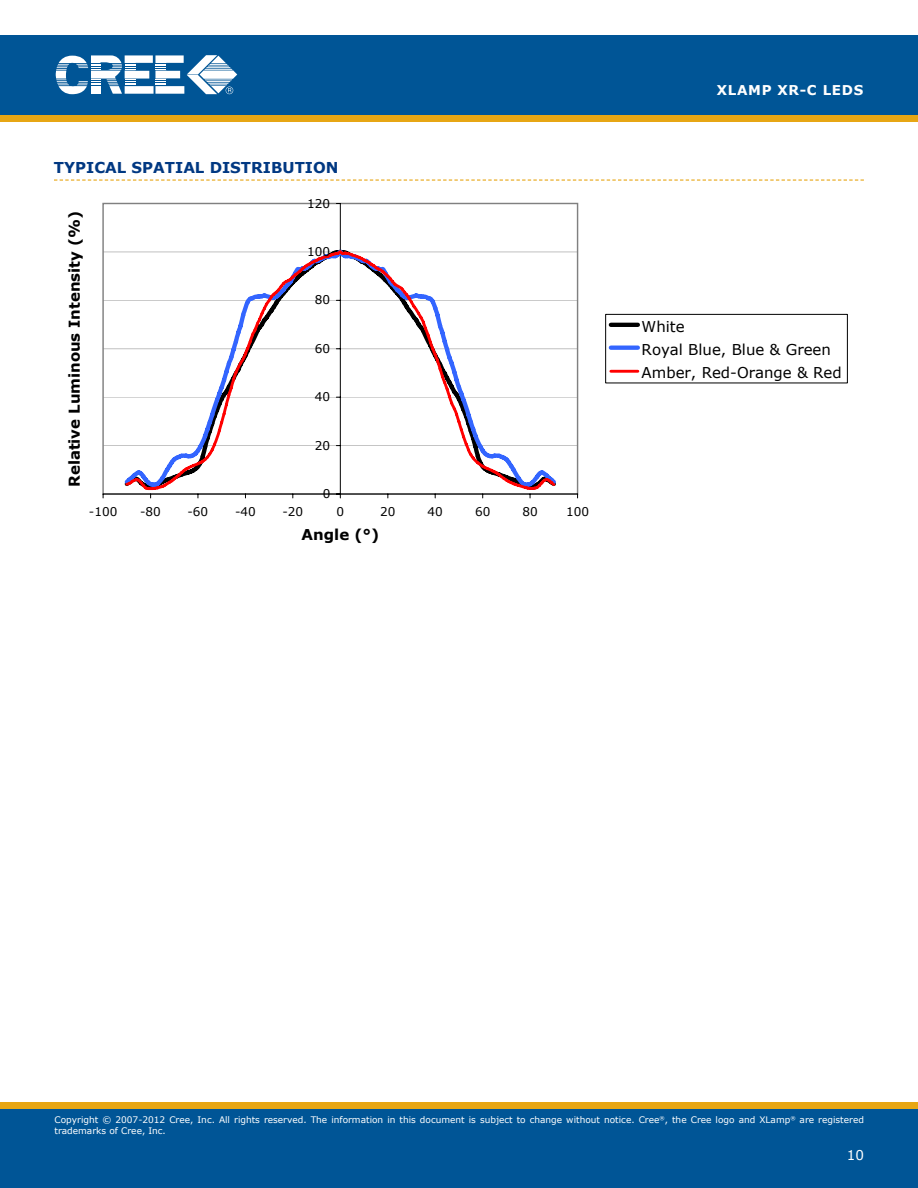
<style>
.page{position:relative;width:918px;height:1188px;background:#fff}
.page>*{position:absolute;margin:0;border:0;box-sizing:border-box;transform-origin:0 0}
.t1{font:15px/22.8px "Verdana";color:#000}
.t2{font:700 15px "Verdana";color:#000}
.t3{font:700 15px "Verdana";color:#003882}
.t4{font:700 13.5px "Verdana";letter-spacing:.05em;color:#fff}
.t5{font:13.5px "Verdana";color:#fff}
.t6{font:12px "Verdana";color:#000}
.t7{font:9px/10.8px "Verdana";color:#fff}
</style>
<div class="page">
<div style="left:0;top:115px;width:918px;height:7px;background:#e7a614"></div>
<div style="left:0;top:35px;width:918px;height:80px;background:#005596"></div>
<svg style="left:56px;top:55px;width:181px;height:39px"></svg>
<div style="left:0;top:1108px;width:918px;height:80px;background:#005596"></div>
<div style="left:0;top:1102px;width:918px;height:6px;background:#e7a614"></div>
<svg style="left:54px;top:179px;width:810px;height:2px"></svg>
<hr style="left:103px;top:446px;width:475px;height:1px;background:#c0c0c0">
<hr style="left:103px;top:397px;width:475px;height:1px;background:#c0c0c0">
<hr style="left:103px;top:349px;width:475px;height:1px;background:#c0c0c0">
<hr style="left:103px;top:300px;width:475px;height:1px;background:#c0c0c0">
<hr style="left:103px;top:252px;width:475px;height:1px;background:#c0c0c0">
<hr style="left:340px;top:203px;width:1px;height:291px;background:#000">
<hr style="left:103px;top:494px;width:475px;height:1px;background:#000">
<svg style="left:123px;top:248px;width:435px;height:244px"></svg>
<div style="left:606px;top:314px;width:241px;height:69px;border:1px solid #000"></div>
<hr style="left:611px;top:323px;width:27px;height:4px;background:#000">
<svg style="left:611px;top:346px;width:27px;height:4px"></svg>
<hr style="left:611px;top:370px;width:27px;height:3px;background:#f00">
<h1 class="t3" style="left:54px;top:158px;width:286px">TYPICAL SPATIAL DISTRIBUTION</h1>
<h1 class="t2" style="left:65px;top:487px;width:278px;rotate:-90deg">RELATIVE LUMINOUS INTENSITY (%)</h1>
<h3 class="t6" style="left:307px;top:196px;width:25px">120</h3>
<h3 class="t6" style="left:307px;top:244px;width:25px">100</h3>
<h3 class="t6" style="left:315px;top:292px;width:17px">80</h3>
<h3 class="t6" style="left:315px;top:341px;width:17px">60</h3>
<h3 class="t6" style="left:315px;top:389px;width:17px">40</h3>
<h3 class="t6" style="left:315px;top:438px;width:17px">20</h3>
<h3 class="t6" style="left:323px;top:486px;width:9px">0</h3>
<h3 class="t6" style="left:89px;top:504px;width:30px">-100</h3>
<h3 class="t6" style="left:140px;top:504px;width:22px">-80</h3>
<h3 class="t6" style="left:188px;top:504px;width:22px">-60</h3>
<h3 class="t6" style="left:235px;top:504px;width:22px">-40</h3>
<h3 class="t6" style="left:282px;top:504px;width:22px">-20</h3>
<h3 class="t6" style="left:337px;top:504px;width:9px">0</h3>
<h3 class="t6" style="left:380px;top:504px;width:17px">20</h3>
<h3 class="t6" style="left:427px;top:504px;width:17px">40</h3>
<h3 class="t6" style="left:475px;top:504px;width:17px">60</h3>
<h3 class="t6" style="left:522px;top:504px;width:17px">80</h3>
<h3 class="t6" style="left:566px;top:504px;width:25px">100</h3>
<h1 class="t2" style="left:302px;top:525px;width:79px">ANGLE (°)</h1>
<h2 class="t4" style="left:717px;top:82px;width:148px">XLAMP XR-C LEDS</h2>
<h1 class="t1" style="left:642px;top:314px;width:202px">White<br>Royal Blue, Blue &amp; Green amber, Red-orange &amp; Red</h1>
<p class="t7" style="left:55px;top:1114px;width:811px">Copyright © 2007-2012 Cree, Inc. All rights reserved. The information in this document is subject to change without notice. Cree<sup>®</sup>, the Cree logo and XLamp<sup>®</sup> are registered trademarks of Cree, Inc.</p>
<h2 class="t5" style="left:847px;top:1146px;width:19px">10</h2>
</div>
